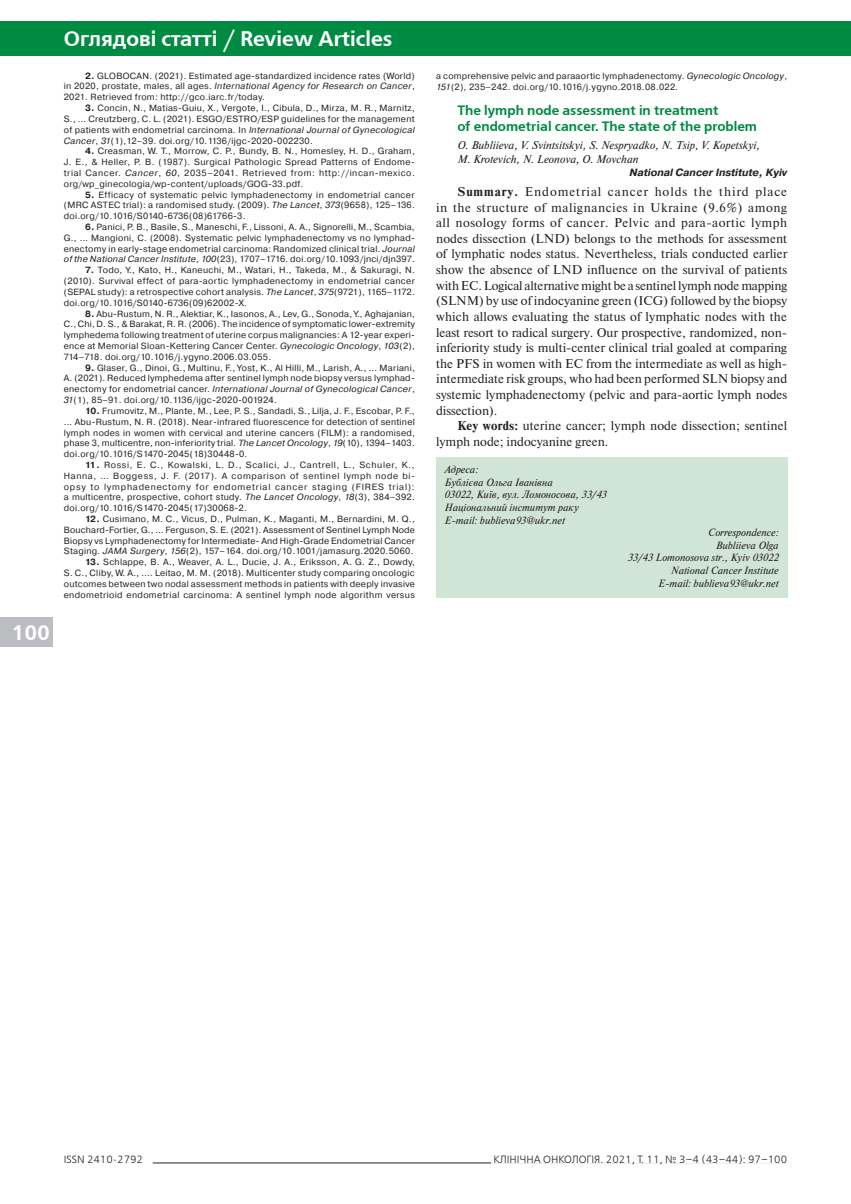
<style>
.page{position:relative;width:851px;height:1204px;background:#fff}
.page>*{position:absolute;margin:0;border:0;box-sizing:border-box;transform-origin:0 0}
.t1{font:700 21px "Free Set C";color:#fff}
.Статья_2{font:700 13.5px/16.5px "Free Set C";color:#008b43}
.Введение_2{font:12.75px/15.6px "Newton";color:#231f20;text-align:justify}
.Ключевые_слова_2{font:12.75px/15.6px "Newton";letter-spacing:.01em;color:#231f20}
.Авторы_2{font:italic 11.25px/13.8px "Newton";color:#231f20}
.t2{font:italic 10.5px/12.6px "Newton";color:#231f20}
.t3{font:10.5px "Free Set C";color:#231f20}
.Организация_2{font:italic 700 10.5px "Pragmatica";color:#231f20}
.Литература{font:9px/10.8px "Pragmatica";letter-spacing:.03em;color:#231f20;text-align:justify}
.s1{font-weight:700}
.s2{font-style:italic}
</style>
<div class="page">
<div style="left:0;top:21px;width:850px;height:34px;background:#008b43"></div>
<div style="left:0;top:617px;width:32px;height:29px;background:#bcbdc0"></div>
<div style="left:9px;top:617px;width:44px;height:29px;background:#bcbdc0"></div>
<hr style="left:153px;top:1162px;width:634px;height:1px;background:#231f20">
<div style="left:491px;top:1154px;width:296px;height:9px;background:#fff"></div>
<div style="left:436px;top:457px;width:351px;height:140px;background:#d1e5d7"></div>
<h1 class="t1" style="left:11px;top:620px;width:40px">100</h1>
<h1 class="t1" style="left:64px;top:27px;width:330px">Оглядові статті / Review Articles</h1>
<p class="Литература" style="left:64px;top:70px;width:352px;text-indent:21px"><span class="s1">2.</span> GLOBOCAN. (2021). Estimated age-standardized incidence rates (World) in 2020, prostate, males, all ages. <span class="s2">International Agency for Research on Cancer</span>, 2021. Retrieved from: http://gco.iarc.fr/today.</p>
<p class="Литература" style="left:64px;top:103px;width:352px;text-indent:21px"><span class="s1">3.</span> Concin, N., Matias-Guiu, X., Vergote, I., Cibula, D., Mirza, M. R., Marnitz, S., … Creutzberg, C. L. (2021). ESGO/ESTRO/ESP guidelines for the management of patients with endometrial carcinoma. In <span class="s2">International Journal of Gynecological Cancer</span>, <span class="s2">31</span>(1),12–39. doi.org/10.1136/ijgc-2020-002230.</p>
<p class="Литература" style="left:64px;top:146px;width:352px;text-indent:21px"><span class="s1">4.</span> Creasman, W. T., Morrow, C. P., Bundy, B. N., Homesley, H. D., Graham, J. E., &amp; Heller, P. B. (1987). Surgical Pathologic Spread Patterns of Endome&shy;trial Cancer. <span class="s2">Cancer</span>, <span class="s2">60</span>, 2035–2041. Retrieved from: http://incan-mexico. org/wp_ginecologia/wp-content/uploads/GOG-33.pdf.</p>
<p class="Литература" style="left:64px;top:189px;width:352px;text-indent:21px"><span class="s1">5.</span> Efficacy of systematic pelvic lymphadenectomy in endometrial cancer (MRC ASTEC trial): a randomised study. (2009). <span class="s2">The Lancet</span>, <span class="s2">373</span>(9658), 125–136. doi.org/10.1016/S0140-6736(08)61766-3.</p>
<p class="Литература" style="left:64px;top:222px;width:352px;text-indent:21px"><span class="s1">6.</span> Panici, P. B., Basile, S., Maneschi, F., Lissoni, A. A., Signorelli, M., Scambia, G., … Mangioni, C. (2008). Systematic pelvic lymphadenectomy vs no lymphad&shy;enectomy in early-stage endometrial carcinoma: Randomized clinical trial. <span class="s2">Journal of the National Cancer Institute</span>, <span class="s2">100</span>(23), 1707–1716. doi.org/10.1093/jnci/djn397.</p>
<p class="Литература" style="left:64px;top:265px;width:352px;text-indent:21px"><span class="s1">7.</span> Todo, Y., Kato, H., Kaneuchi, M., Watari, H., Takeda, M., &amp; Sakuragi, N. (2010). Survival effect of para-aortic lymphadenectomy in endometrial cancer (SEPAL study): a retrospective cohort analysis. <span class="s2">The Lancet</span>, <span class="s2">375</span>(9721), 1165–1172. doi.org/10.1016/S0140-6736(09)62002-X.</p>
<p class="Литература" style="left:64px;top:308px;width:352px;text-indent:21px"><span class="s1">8.</span> Abu-Rustum, N. R., Alektiar, K., Iasonos, A., Lev, G., Sonoda, Y., Aghajanian, C., Chi, D. S., &amp; Barakat, R. R. (2006). The incidence of symptomatic lower-extremity lymphedema following treatment of uterine corpus malignancies: A 12-year experi&shy;ence at Memorial Sloan-Kettering Cancer Center. <span class="s2">Gynecologic Oncology</span>, <span class="s2">103</span>(2), 714–718. doi.org/10.1016/j.ygyno.2006.03.055.</p>
<p class="Литература" style="left:64px;top:362px;width:352px;text-indent:21px"><span class="s1">9.</span> Glaser, G., Dinoi, G., Multinu, F., Yost, K., Al Hilli, M., Larish, A., … Mariani, A. (2021). Reduced lymphedema after sentinel lymph node biopsy versus lymphad&shy;enectomy for endometrial cancer. <span class="s2">International Journal of Gynecological Cancer</span>, <span class="s2">31</span>(1), 85–91. doi.org/10.1136/ijgc-2020-001924.</p>
<p class="Литература" style="left:64px;top:405px;width:352px;text-indent:21px"><span class="s1">10.</span> Frumovitz, M., Plante, M., Lee, P. S., Sandadi, S., Lilja, J. F., Escobar, P. F., … Abu-Rustum, N. R. (2018). Near-infrared fluorescence for detection of sentinel lymph nodes in women with cervical and uterine cancers (FILM): a randomised, phase 3, multicentre, non-inferiority trial. <span class="s2">The Lancet Oncology</span>, <span class="s2">19</span>(10), 1394–1403. doi.org/10.1016/S1470-2045(18)30448-0.</p>
<p class="Литература" style="left:64px;top:459px;width:352px;text-indent:21px"><span class="s1">11.</span> Rossi, E. C., Kowalski, L. D., Scalici, J., Cantrell, L., Schuler, K., Hanna, … Boggess, J. F. (2017). A comparison of sentinel lymph node bi&shy;opsy to lymphadenectomy for endometrial cancer staging (FIRES trial): a multicentre, prospective, cohort study. <span class="s2">The Lancet Oncology</span>, <span class="s2">18</span>(3), 384–392. doi.org/10.1016/S1470-2045(17)30068-2.</p>
<p class="Литература" style="left:64px;top:513px;width:353px;text-indent:21px"><span class="s1">12.</span> Cusimano, M. C., Vicus, D., Pulman, K., Maganti, M., Bernardini, M. Q., Bouchard-Fortier, G., … Ferguson, S. E. (2021). Assessment of Sentinel Lymph Node Biopsy vs Lymphadenectomy for Intermediate- And High-Grade Endometrial Cancer Staging. <span class="s2">JAMA Surgery</span>, <span class="s2">156</span>(2), 157–164. doi.org/10.1001/jamasurg.2020.5060.</p>
<p class="Литература" style="left:64px;top:557px;width:352px;text-indent:21px"><span class="s1">13.</span> Schlappe, B. A., Weaver, A. L., Ducie, J. A., Eriksson, A. G. Z., Dowdy, S. C., Cliby, W. A., …. Leitao, M. M. (2018). Multicenter study comparing oncologic outcomes between two nodal assessment methods in patients with deeply invasive endometrioid endometrial carcinoma: A sentinel lymph node algorithm versus</p>
<p class="Литература" style="left:436px;top:70px;width:352px">a comprehensive pelvic and paraaortic lymphadenectomy. <span class="s2">Gynecologic Oncology</span>,<br><span class="s2">151</span>(2), 235–242. doi.org/10.1016/j.ygyno.2018.08.022.</p>
<p class="Статья_2" style="left:457px;top:102px;width:301px">The lymph node assessment in treatment<br>of endometrial cancer. The state of the problem</p>
<p class="Авторы_2" style="left:457px;top:139px;width:304px">O. Bubliieva, V. Svintsitskyi, S. Nespryadko, N. Tsip, V. Kopetskyi,<br>M. Krotevich, N. Leonova, O. Movchan</p>
<p class="Организация_2" style="left:629px;top:166px;width:159px">National Cancer Institute, Kуiv</p>
<p class="Введение_2" style="left:436px;top:183px;width:352px;text-indent:21px"><span class="s1">Summary.</span> Endometrial cancer holds the third place in the structure of malignancies in Ukraine (9.6%) among all nosology forms of cancer. Pelvic and para-aortic lymph nodes dissection (LND) belongs to the methods for assessment of lymphatic nodes status. Nevertheless, trials conducted earlier show the absence of LND influence on the survival of patients with EC. Logical alternative might be a sentinel lymph node mapping (SLNM) by use of indocyanine green (ICG) followed by the biopsy which allows evaluating the status of lymphatic nodes with the least resort to radical surgery. Our prospective, randomized, non&shy;inferiority study is multi-center clinical trial goaled at comparing the PFS in women with EC from the intermediate as well as high&shy;intermediate risk groups, who had been performed SLN biopsy and systemic lymphadenectomy (pelvic and para-aortic lymph nodes dissection).</p>
<p class="Ключевые_слова_2" style="left:436px;top:417px;width:352px;text-indent:21px"><span class="s1">Key words:</span> uterine cancer; lymph node dissection; sentinel lymph node; indocyanine green.</p>
<p class="t2" style="left:444px;top:463px;width:164px">Адреса:<br>Бублієва Ольга Іванівна<br>03022, Київ, вул. Ломоносова, 33/43<br>Національний інститут раку<br>E-mail: bublieva93@ukr.net</p>
<p class="t2" style="left:627px;top:526px;width:152px;text-align:right">Correspondence:<br>Bubliieva Olga<br>33/43 Lomonosova str., Kyiv 03022<br>National Cancer Institute<br>E-mail: bublieva93@ukr.net</p>
<p class="t3" style="left:64px;top:1153px;width:81px">ISSN 2410-2792</p>
<p class="t3" style="left:493px;top:1153px;width:295px">КЛІНІЧНА ОНКОЛОГІЯ. 2021, Т. 11, № 3–4 (43–44): 97–100</p>
</div>
